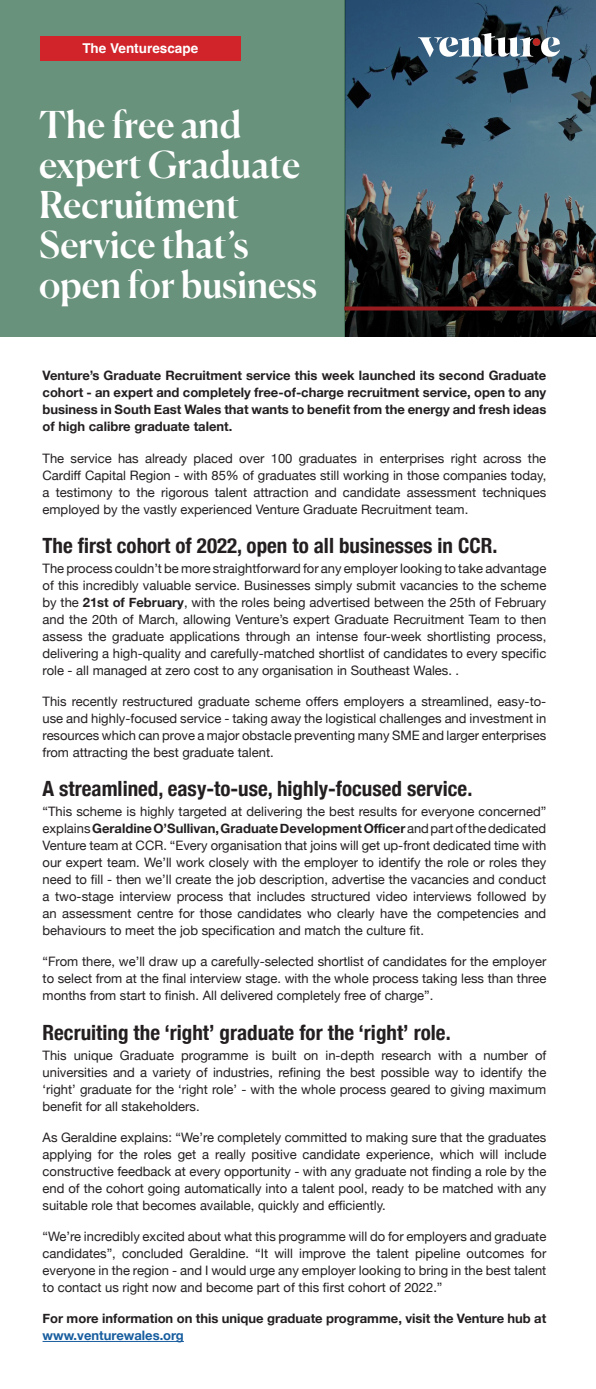
<style>
.page{position:relative;width:596px;height:1389px;background:#fff}
.page>*{position:absolute;margin:0;border:0;box-sizing:border-box;transform-origin:0 0}
.t1{font:500 37px/40px "Canela";color:#fff}
.t2{font:700 condensed 21px "Helvetica Neue";color:#231f20}
.t3{font:700 13.5px "Helvetica";color:#fff}
.t4{font:13px/17px "Helvetica Neue";color:#231f20;text-align:justify}
.t5{font:700 13px/17px "Helvetica Neue";color:#231f20;text-align:justify}
.s1{font-weight:700}
.s2{color:#175d9e}
</style>
<div class="page">
<div style="left:0;top:0;width:345px;height:336px;background:#68927c"></div>
<hr style="left:43px;top:1341px;width:141px;height:1px;background:#175d9e">
<div style="left:40px;top:36px;width:201px;height:25px;background:#d1232a"></div>
<svg style="left:344px;top:0;width:251px;height:336px;background:#374d5a"></svg>
<img style="left:418px;top:33px;width:141px;height:28px">
<p class="t3" style="left:82px;top:40px;width:117px">The Venturescape</p>
<p class="t1" style="left:39px;top:101px;width:279px">The free and expert Graduate<br>Recruitment<br>Service that’s open for business</p>
<p class="t5" style="left:43px;top:368px;width:505px">Venture’s Graduate Recruitment service this week launched its second Graduate cohort - an expert and completely free-of-charge recruitment service, open to any business in South East Wales that wants to benefit from the energy and fresh ideas of high calibre graduate talent.</p>
<p class="t4" style="left:43px;top:450px;width:505px">The service has already placed over 100 graduates in enterprises right across the Cardiff Capital Region - with 85% of graduates still working in those companies today, a testimony to the rigorous talent attraction and candidate assessment techniques employed by the vastly experienced Venture Graduate Recruitment team.</p>
<p class="t2" style="left:43px;top:528px;width:456px">The first cohort of 2022, open to all businesses in CCR.</p>
<p class="t4" style="left:43px;top:560px;width:505px">The process couldn’t be more straightforward for any employer looking to take advantage of this incredibly valuable service. Businesses simply submit vacancies to the scheme by the <span class="s1">21st of February</span>, with the roles being advertised between the 25th of February and the 20th of March, allowing Venture’s expert Graduate Recruitment Team to then assess the graduate applications through an intense four-week shortlisting process, delivering a high-quality and carefully-matched shortlist of candidates to every specific role - all managed at zero cost to any organisation in Southeast Wales. .</p>
<p class="t4" style="left:43px;top:694px;width:505px">This recently restructured graduate scheme offers employers a streamlined, easy-to&shy;use and highly-focused service - taking away the logistical challenges and investment in resources which can prove a major obstacle preventing many SME and larger enterprises from attracting the best graduate talent.</p>
<p class="t2" style="left:43px;top:771px;width:431px">A streamlined, easy-to-use, highly-focused service.</p>
<p class="t4" style="left:43px;top:804px;width:505px">“This scheme is highly targeted at delivering the best results for everyone concerned” explains <span class="s1">Geraldine O’Sullivan, Graduate Development Officer</span> and part of the dedicated Venture team at CCR. “Every organisation that joins will get up-front dedicated time with our expert team. We’ll work closely with the employer to identify the role or roles they need to fill - then we’ll create the job description, advertise the vacancies and conduct a two-stage interview process that includes structured video interviews followed by an assessment centre for those candidates who clearly have the competencies and behaviours to meet the job specification and match the culture fit.</p>
<p class="t4" style="left:43px;top:954px;width:505px">“From there, we’ll draw up a carefully-selected shortlist of candidates for the employer to select from at the final interview stage. with the whole process taking less than three months from start to finish. All delivered completely free of charge”.</p>
<p class="t2" style="left:43px;top:1015px;width:409px">Recruiting the ‘right’ graduate for the ‘right’ role.</p>
<p class="t4" style="left:43px;top:1047px;width:505px">This unique Graduate programme is built on in-depth research with a number of universities and a variety of industries, refining the best possible way to identify the ‘right’ graduate for the ‘right role’ - with the whole process geared to giving maximum benefit for all stakeholders.</p>
<p class="t4" style="left:43px;top:1129px;width:505px">As Geraldine explains: “We’re completely committed to making sure that the graduates applying for the roles get a really positive candidate experience, which will include constructive feedback at every opportunity - with any graduate not finding a role by the end of the cohort going automatically into a talent pool, ready to be matched with any suitable role that becomes available, quickly and efficiently.</p>
<p class="t4" style="left:43px;top:1229px;width:505px">“We’re incredibly excited about what this programme will do for employers and graduate candidates”, concluded Geraldine. “It will improve the talent pipeline outcomes for everyone in the region - and I would urge any employer looking to bring in the best talent to contact us right now and become part of this first cohort of 2022.”</p>
<p class="t5" style="left:43px;top:1310px;width:505px">For more information on this unique graduate programme, visit the Venture hub at <span class="s2">www.venturewales.org</span></p>
</div>
